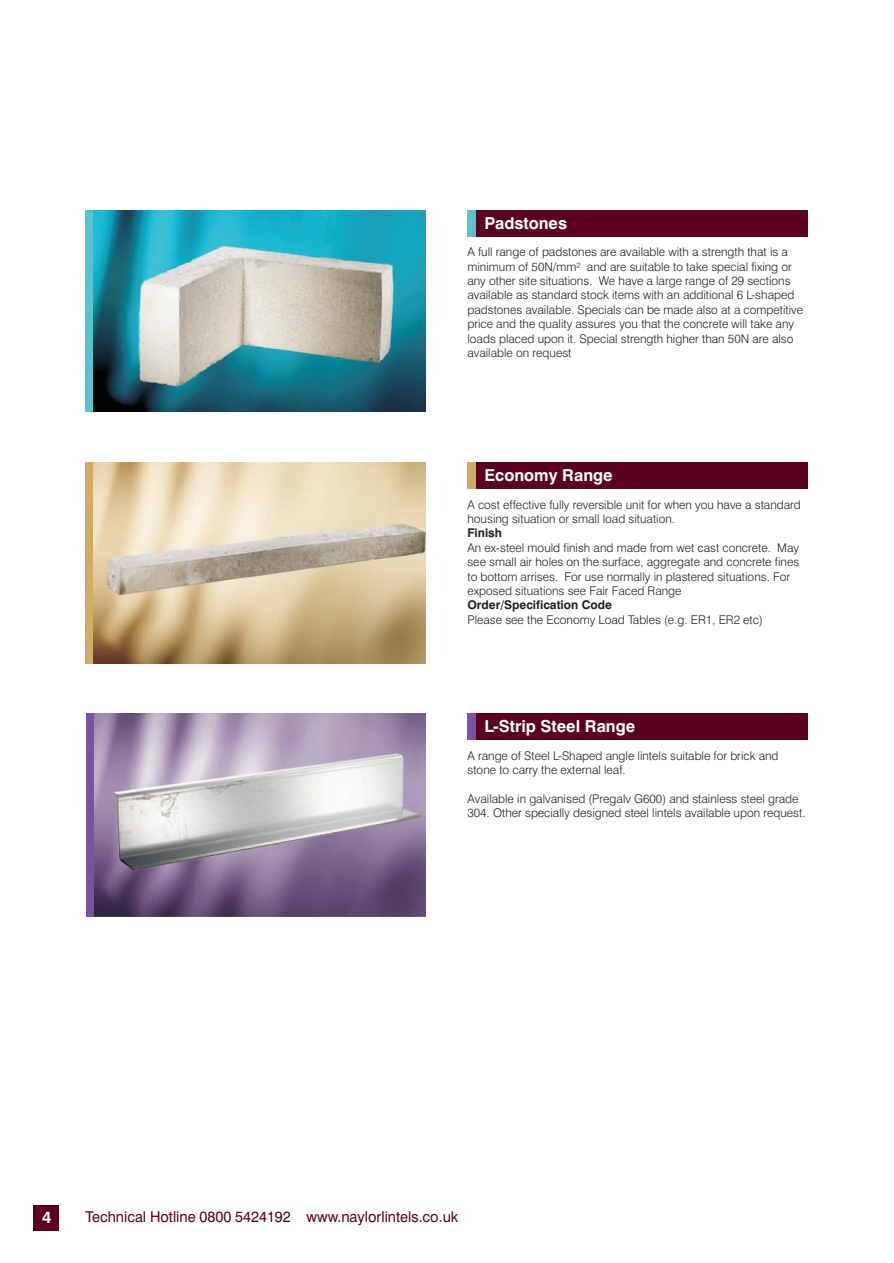
<style>
.page{position:relative;width:894px;height:1263px;background:#fff}
.page>*{position:absolute;margin:0;border:0;box-sizing:border-box;transform-origin:0 0}
.t1{font:700 16.5px "Swis 721 BT";color:#fff}
.t2{font:15px "Swis 721 BT";color:#5c0022}
.t3{font:12px/14.4px "Swis 721 Lt BT";color:#231f20}
.t4{font:700 12px "Swis 721 BT";color:#231f20}
</style>
<div class="page">
<div style="left:467px;top:210px;width:341px;height:27px;background:#5c0022"></div>
<div style="left:467px;top:463px;width:341px;height:26px;background:#5c0022"></div>
<div style="left:467px;top:713px;width:341px;height:27px;background:#5c0022"></div>
<div style="left:85px;top:210px;width:9px;height:202px;background:#54c5cf"></div>
<div style="left:85px;top:462px;width:9px;height:202px;background:#d2ab66"></div>
<div style="left:467px;top:210px;width:9px;height:27px;background:#54c5cf"></div>
<div style="left:467px;top:463px;width:9px;height:26px;background:#d2ab66"></div>
<div style="left:467px;top:713px;width:9px;height:27px;background:#7c51a1"></div>
<img style="left:94px;top:462px;width:332px;height:202px">
<img style="left:94px;top:210px;width:331px;height:202px">
<div style="left:34px;top:1205px;width:25px;height:25px;background:#5c0022"></div>
<img style="left:94px;top:713px;width:332px;height:203px">
<div style="left:86px;top:713px;width:8px;height:203px;background:#7c51a1"></div>
<h1 class="t1" style="left:485px;top:216px;width:84px">Padstones</h1>
<p class="t3" style="left:467px;top:246px;width:337px">A full range of padstones are available with a strength that is a minimum of 50N/mm² and are suitable to take special fixing or any other site situations. We have a large range of 29 sections available as standard stock items with an additional 6 L-shaped padstones available. Specials can be made also at a competitive price and the quality assures you that the concrete will take any loads placed upon it. Special strength higher than 50N are also available on request</p>
<h1 class="t1" style="left:485px;top:469px;width:130px">Economy Range</h1>
<p class="t3" style="left:467px;top:498px;width:335px">A cost effective fully reversible unit for when you have a standard housing situation or small load situation.</p>
<p class="t4" style="left:467px;top:528px;width:36px">Finish</p>
<p class="t3" style="left:467px;top:541px;width:333px">An ex-steel mould finish and made from wet cast concrete. May see small air holes on the surface, aggregate and concrete fines to bottom arrises. For use normally in plastered situations. For exposed situations see Fair Faced Range</p>
<p class="t4" style="left:467px;top:600px;width:146px">Order/Specification Code</p>
<p class="t3" style="left:467px;top:613px;width:297px">Please see the Economy Load Tables (e.g. ER1, ER2 etc)</p>
<h1 class="t1" style="left:485px;top:719px;width:152px">L-Strip Steel Range</h1>
<p class="t3" style="left:468px;top:749px;width:313px">A range of Steel L-Shaped angle lintels suitable for brick and stone to carry the external leaf.</p>
<p class="t3" style="left:468px;top:793px;width:340px">Available in galvanised (Pregalv G600) and stainless steel grade<br>304. Other specially designed steel lintels available upon request.</p>
<h1 class="t1" style="left:42px;top:1211px;width:11px">4</h1>
<p class="t2" style="left:86px;top:1211px;width:374px">Technical Hotline 0800 5424192 www.naylorlintels.co.uk</p>
</div>
